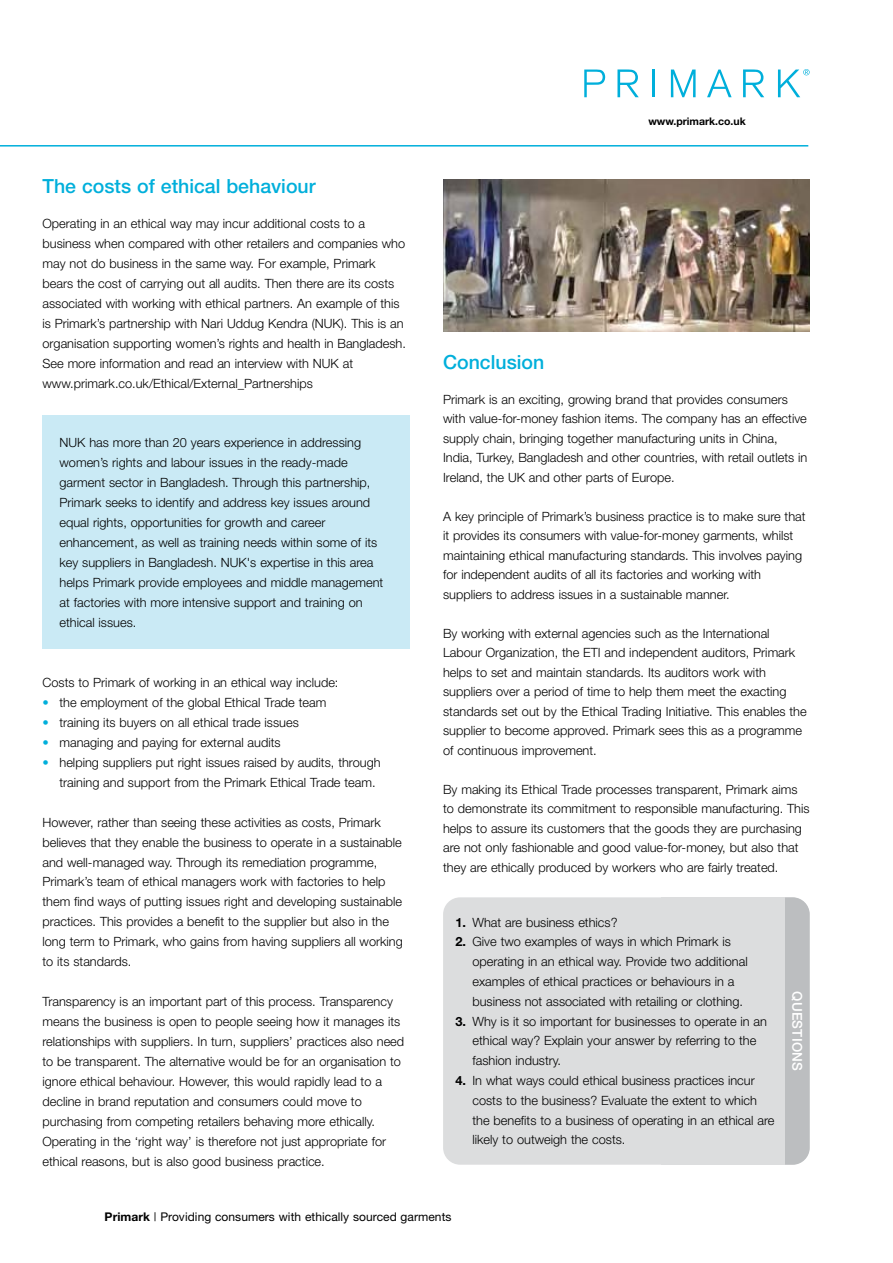
<style>
.page{position:relative;width:893px;height:1263px;background:#fff}
.page>*{position:absolute;margin:0;border:0;box-sizing:border-box;transform-origin:0 0}
.t1{font:500 19.5px "Helvetica Neue";color:#00afdb}
.t2{font:500 13.5px "Helvetica Neue";letter-spacing:.015em;color:#fff}
.t3{font:300 12.75px/20px "Helvetica Neue";color:#000}
.t4{font:12px "Helvetica Neue";letter-spacing:.005em;color:#000}
.t5{font:700 10.5px "Helvetica Neue";color:#000}
.s1{color:#00afdb}
.s2{font-weight:700}
</style>
<div class="page">
<div style="left:42px;top:415px;width:368px;height:233px;background:#caeaf5"></div>
<div style="left:443px;top:897px;width:367px;height:268px;background:#dcddde;border-radius:17px"></div>
<hr style="left:0;top:145px;width:808px;height:2px;background:#00afdb">
<div style="left:753px;top:897px;width:57px;height:268px;background:#bcbec0;border-radius:17px"></div>
<div style="left:662px;top:897px;width:123px;height:268px;background:#dcddde"></div>
<svg style="left:584px;top:70px;width:21px;height:27px"></svg>
<svg style="left:617px;top:69px;width:22px;height:28px"></svg>
<hr style="left:652px;top:70px;width:3px;height:27px;background:#00afdb">
<svg style="left:671px;top:70px;width:25px;height:27px"></svg>
<svg style="left:707px;top:70px;width:25px;height:27px"></svg>
<svg style="left:743px;top:69px;width:21px;height:28px"></svg>
<svg style="left:778px;top:69px;width:32px;height:28px"></svg>
<img style="left:443px;top:179px;width:367px;height:152px">
<p class="t1" style="left:43px;top:179px;width:275px">The costs of ethical behaviour</p>
<p class="t3" style="left:43px;top:215px;width:365px">Operating in an ethical way may incur additional costs to a business when compared with other retailers and companies who may not do business in the same way. For example, Primark bears the cost of carrying out all audits. Then there are its costs associated with working with ethical partners. An example of this is Primark’s partnership with Nari Uddug Kendra (NUK). This is an organisation supporting women’s rights and health in Bangladesh.<br>See more information and read an interview with NUK at www.primark.co.uk/Ethical/External_Partnerships</p>
<p class="t3" style="left:60px;top:434px;width:325px">NUK has more than 20 years experience in addressing women’s rights and labour issues in the ready-made garment sector in Bangladesh. Through this partnership, Primark seeks to identify and address key issues around equal rights, opportunities for growth and career enhancement, as well as training needs within some of its key suppliers in Bangladesh. NUK's expertise in this area helps Primark provide employees and middle management at factories with more intensive support and training on ethical issues.</p>
<p class="t3" style="left:43px;top:674px;width:297px">Costs to Primark of working in an ethical way include:</p>
<p class="t3" style="left:43px;top:693px;width:285px"><span class="s1">•</span> the employment of the global Ethical Trade team</p>
<p class="t3" style="left:43px;top:713px;width:258px"><span class="s1">•</span> training its buyers on all ethical trade issues</p>
<p class="t3" style="left:43px;top:733px;width:240px"><span class="s1">•</span> managing and paying for external audits</p>
<p class="t3" style="left:60px;top:753px;width:323px;text-indent:-17px"><span class="s1">•</span> helping suppliers put right issues raised by audits, through training and support from the Primark Ethical Trade team.</p>
<p class="t3" style="left:43px;top:813px;width:362px">However, rather than seeing these activities as costs, Primark believes that they enable the business to operate in a sustainable and well-managed way. Through its remediation programme, Primark’s team of ethical managers work with factories to help them find ways of putting issues right and developing sustainable practices. This provides a benefit to the supplier but also in the long term to Primark, who gains from having suppliers all working to its standards.</p>
<p class="t3" style="left:43px;top:993px;width:363px">Transparency is an important part of this process. Transparency means the business is open to people seeing how it manages its relationships with suppliers. In turn, suppliers’ practices also need to be transparent. The alternative would be for an organisation to ignore ethical behaviour. However, this would rapidly lead to a decline in brand reputation and consumers could move to purchasing from competing retailers behaving more ethically.<br>Operating in the ‘right way’ is therefore not just appropriate for ethical reasons, but is also good business practice.</p>
<p class="t5" style="left:648px;top:118px;width:99px">www.primark.co.uk</p>
<p class="t1" style="left:443px;top:355px;width:103px">Conclusion</p>
<p class="t3" style="left:443px;top:391px;width:366px;line-height:19.5px">Primark is an exciting, growing brand that provides consumers with value-for-money fashion items. The company has an effective supply chain, bringing together manufacturing units in China, India, Turkey, Bangladesh and other countries, with retail outlets in Ireland, the UK and other parts of Europe.</p>
<p class="t3" style="left:443px;top:508px;width:364px;line-height:19.5px">A key principle of Primark’s business practice is to make sure that it provides its consumers with value-for-money garments, whilst maintaining ethical manufacturing standards. This involves paying for independent audits of all its factories and working with suppliers to address issues in a sustainable manner.</p>
<p class="t3" style="left:443px;top:625px;width:365px;line-height:19.5px">By working with external agencies such as the International Labour Organization, the ETI and independent auditors, Primark helps to set and maintain standards. Its auditors work with suppliers over a period of time to help them meet the exacting standards set out by the Ethical Trading Initiative. This enables the supplier to become approved. Primark sees this as a programme of continuous improvement.</p>
<p class="t3" style="left:443px;top:781px;width:368px;line-height:19.5px">By making its Ethical Trade processes transparent, Primark aims to demonstrate its commitment to responsible manufacturing. This helps to assure its customers that the goods they are purchasing are not only fashionable and good value-for-money, but also that they are ethically produced by workers who are fairly treated.</p>
<p class="t3" style="left:455px;top:913px;width:164px"><span class="s2">1.</span> What are business ethics?</p>
<p class="t3" style="left:472px;top:933px;width:277px;text-indent:-17px"><span class="s2">2.</span> Give two examples of ways in which Primark is operating in an ethical way. Provide two additional examples of ethical practices or behaviours in a business not associated with retailing or clothing.</p>
<p class="t3" style="left:472px;top:1012px;width:296px;text-indent:-17px"><span class="s2">3.</span> Why is it so important for businesses to operate in an ethical way? Explain your answer by referring to the fashion industry.</p>
<p class="t3" style="left:472px;top:1072px;width:303px;text-indent:-17px"><span class="s2">4.</span> In what ways could ethical business practices incur costs to the business? Evaluate the extent to which the benefits to a business of operating in an ethical are likely to outweigh the costs.</p>
<p class="t2" style="left:802px;top:991px;width:81px;rotate:90deg">QUESTIONS</p>
<p class="t4" style="left:105px;top:1212px;width:348px"><span class="s2">Primark</span> | Providing consumers with ethically sourced garments</p>
</div>
